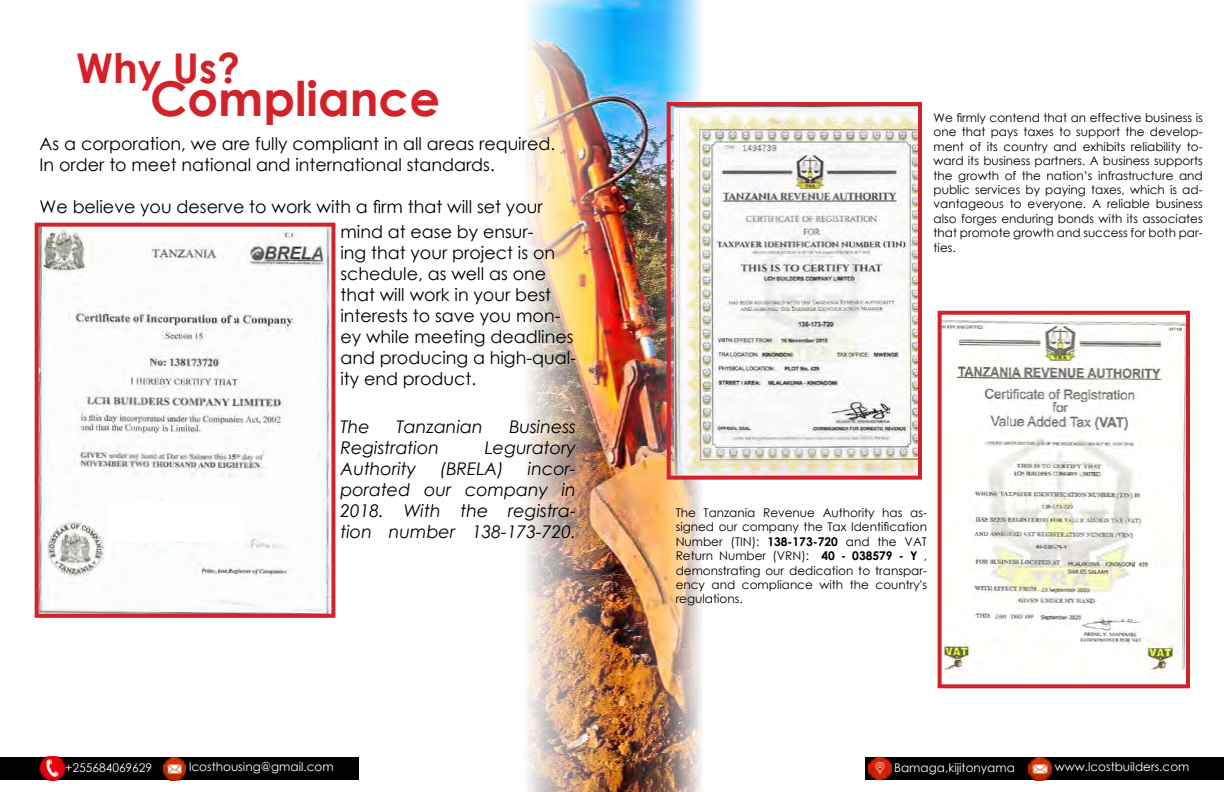
<style>
.page{position:relative;width:1224px;height:792px;background:#fff}
.page>*{position:absolute;margin:0;border:0;box-sizing:border-box;transform-origin:0 0}
.t1{font:700 48px "Century Gothic";color:#d2232a}
.t2{font:700 41px "Century Gothic";color:#d2232a}
.t3{font:17.5px/21px "Century Gothic";color:#000}
.t4{font:italic 17.5px/21px "Century Gothic";color:#000;text-align:justify}
.t5{font:12px/14.4px "Century Gothic";color:#000;text-align:justify}
.t6{font:12px "Century Gothic";color:#fff}
.s1{font-weight:700}
</style>
<div class="page">
<div style="left:0;top:757px;width:358px;height:23px;background:#000"></div>
<img style="left:40px;top:756px;width:25px;height:24px">
<img style="left:163px;top:757px;width:23px;height:23px">
<div style="left:866px;top:757px;width:358px;height:23px;background:#000"></div>
<img style="left:869px;top:757px;width:23px;height:23px">
<img style="left:1029px;top:757px;width:23px;height:23px">
<img style="left:358px;top:0;width:508px;height:792px">
<img style="left:674px;top:107px;width:243px;height:368px">
<div style="left:667px;top:102px;width:255px;height:378px;border:4px solid #d2232a"></div>
<img style="left:40px;top:228px;width:290px;height:385px">
<img style="left:108px;top:502px;width:135px;height:40px">
<div style="left:35px;top:223px;width:300px;height:395px;border:4px solid #d2232a"></div>
<img style="left:943px;top:320px;width:242px;height:358px">
<div style="left:938px;top:311px;width:252px;height:377px;border:4px solid #d2232a"></div>
<h2 class="t2" style="left:76px;top:37px;width:166px">Why Us?</h2>
<h1 class="t1" style="left:150px;top:62px;width:291px">Compliance</h1>
<h3 class="t3" style="left:40px;top:133px;width:517px">As a corporation, we are fully compliant in all areas required.<br>In order to meet national and international standards.</h3>
<h3 class="t3" style="left:40px;top:196px;width:505px">We believe you deserve to work with a firm that will set your</h3>
<h3 class="t3" style="left:340px;top:221px;width:237px">mind at ease by ensur-<br>ing that your project is on schedule, as well as one that will work in your best interests to save you mon&shy;ey while meeting deadlines and producing a high-qual&shy;ity end product.</h3>
<h3 class="t4" style="left:340px;top:416px;width:31px">The</h3>
<h3 class="t4" style="left:397px;top:416px;width:88px">Tanzanian</h3>
<h3 class="t4" style="left:509px;top:416px;width:68px">Business</h3>
<h3 class="t4" style="left:340px;top:437px;width:100px">Registration</h3>
<h3 class="t4" style="left:485px;top:437px;width:93px">Leguratory</h3>
<h3 class="t4" style="left:340px;top:458px;width:77px">Authority</h3>
<h3 class="t4" style="left:440px;top:458px;width:65px">(BRELA)</h3>
<h3 class="t4" style="left:340px;top:458px;width:237px;text-indent:188px">incor&shy;porated our company in 2018. With the registra&shy;tion number 138-173-720.</h3>
<p class="t5" style="left:934px;top:110px;width:271px">We firmly contend that an effective business is one that pays taxes to support the develop&shy;ment of its country and exhibits reliability to&shy;ward its business partners. A business supports the growth of the nation’s infrastructure and public services by paying taxes, which is ad&shy;vantageous to everyone. A reliable business also forges enduring bonds with its associates that promote growth and success for both par&shy;ties.</p>
<p class="t5" style="left:676px;top:505px;width:253px">The Tanzania Revenue Authority has as&shy;signed our company the Tax Identification Number (TIN): <span class="s1">138-173-720</span> and the VAT Return Number (VRN): <span class="s1">40 - 038579 - Y</span> , demonstrating our dedication to transpar&shy;ency and compliance with the country's regulations.</p>
<p class="t6" style="left:65px;top:759px;width:89px">+255684069629</p>
<p class="t6" style="left:189px;top:758px;width:146px">lcosthousing@gmail.com</p>
<p class="t6" style="left:894px;top:759px;width:122px">Bamaga,kijitonyama</p>
<p class="t6" style="left:1055px;top:758px;width:136px">www.lcostbuilders.com</p>
</div>
